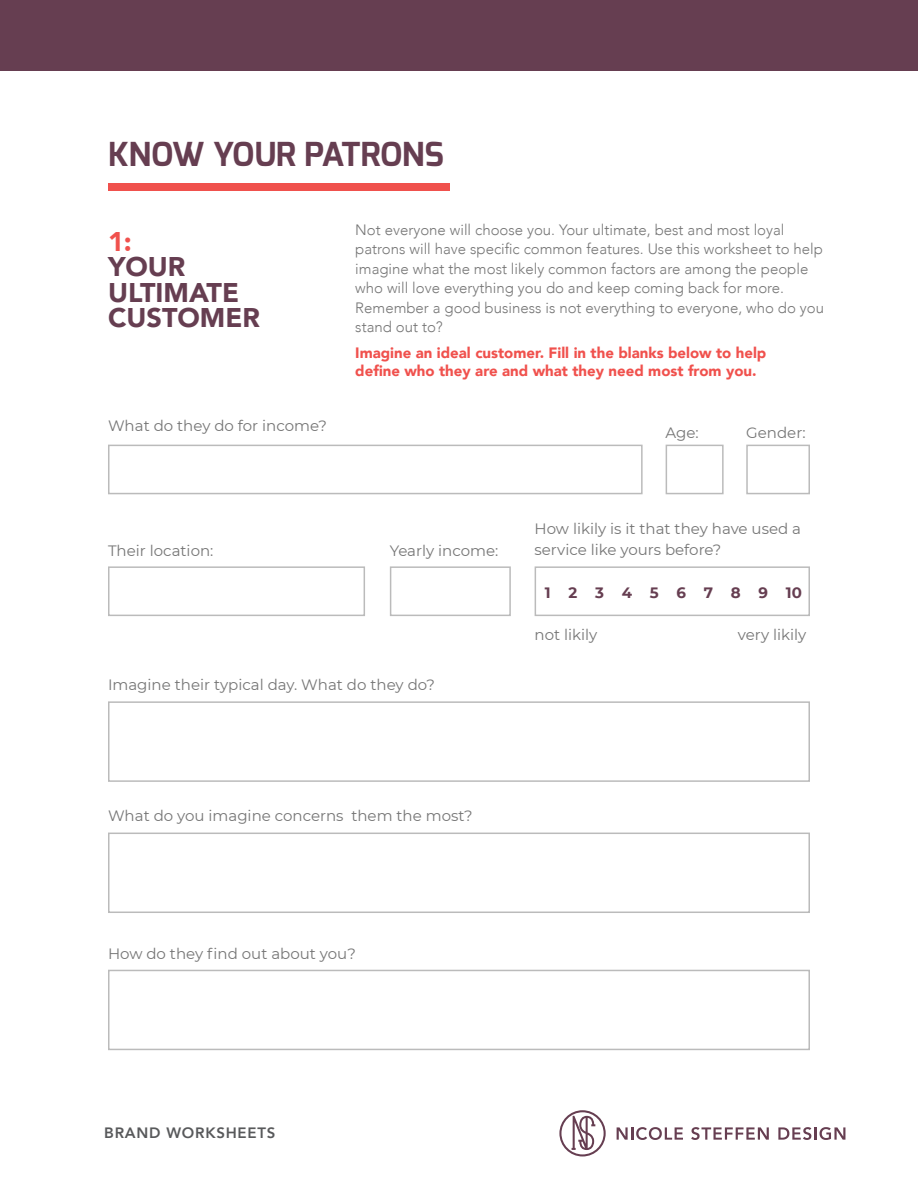
<style>
.page{position:relative;width:918px;height:1188px;background:#fff}
.page>*{position:absolute;margin:0;border:0;box-sizing:border-box;transform-origin:0 0}
.t1{font:700 33px "Exo";color:#663e51}
.t2{font:900 27px/25.5px "Avenir";color:#663e51}
.t3{font:900 27px "Avenir";color:#f0514d}
.t4{font:300 15px/19.5px "Avenir";color:#767676}
.t5{font:15px "Montserrat";color:#767676}
.t6{font:900 15px/18px "Avenir";color:#f0514d}
.t7{font:800 15px "Avenir";letter-spacing:.05em;color:#58595b}
.t8{font:700 15px "Montserrat";color:#663e51}
</style>
<div class="page">
<div style="left:108px;top:184px;width:341px;height:7px;background:#f0514d"></div>
<div style="left:108px;top:701px;width:702px;height:81px;border:2px solid #bbb"></div>
<div style="left:108px;top:833px;width:702px;height:80px;border:2px solid #bbb"></div>
<div style="left:108px;top:445px;width:535px;height:49px;border:2px solid #bbb"></div>
<div style="left:666px;top:445px;width:58px;height:49px;border:2px solid #bbb"></div>
<div style="left:108px;top:566px;width:257px;height:50px;border:2px solid #bbb"></div>
<div style="left:390px;top:566px;width:121px;height:50px;border:2px solid #bbb"></div>
<div style="left:535px;top:566px;width:275px;height:50px;border:2px solid #bbb"></div>
<div style="left:746px;top:445px;width:64px;height:49px;border:2px solid #bbb"></div>
<div style="left:108px;top:970px;width:702px;height:80px;border:2px solid #bbb"></div>
<svg style="left:559px;top:1110px;width:47px;height:46px"></svg>
<svg style="left:617px;top:1127px;width:66px;height:13px"></svg>
<svg style="left:691px;top:1127px;width:78px;height:13px"></svg>
<svg style="left:778px;top:1127px;width:67px;height:13px"></svg>
<div style="left:0;top:0;width:918px;height:70px;background:#663e51"></div>
<h1 class="t1" style="left:108px;top:133px;width:338px">KNOW YOUR PATRONS</h1>
<h2 class="t3" style="left:108px;top:218px;width:25px">1:</h2>
<h2 class="t2" style="left:108px;top:254px;width:153px">YOUR<br>ULTIMATE<br>CUSTOMER</h2>
<p class="t5" style="left:108px;top:415px;width:220px">What do they do for income?</p>
<p class="t4" style="left:355px;top:220px;width:470px">Not everyone will choose you. Your ultimate, best and most loyal patrons will have specific common features. Use this worksheet to help imagine what the most likely common factors are among the people who will love everything you do and keep coming back for more.<br>Remember a good business is not everything to everyone, who do you stand out to?</p>
<p class="t6" style="left:355px;top:343px;width:413px">Imagine an ideal customer. Fill in the blanks below to help define who they are and what they need most from you.</p>
<p class="t5" style="left:666px;top:423px;width:35px">Age:</p>
<p class="t5" style="left:746px;top:423px;width:61px">Gender:</p>
<p class="t5" style="left:108px;top:540px;width:107px">Their location:</p>
<p class="t5" style="left:535px;top:518px;width:268px">How likily is it that they have used a</p>
<p class="t5" style="left:390px;top:540px;width:110px">Yearly income:</p>
<p class="t5" style="left:535px;top:539px;width:188px">service like yours before?</p>
<p class="t8" style="left:545px;top:582px;width:259px">1 2 3 4 5 6 7 8 9 10</p>
<p class="t5" style="left:535px;top:624px;width:64px">not likily</p>
<p class="t5" style="left:738px;top:624px;width:70px">very likily</p>
<p class="t5" style="left:108px;top:674px;width:329px">Imagine their typical day. What do they do?</p>
<p class="t5" style="left:108px;top:805px;width:366px">What do you imagine concerns them the most?</p>
<p class="t5" style="left:108px;top:943px;width:249px">How do they find out about you?</p>
<p class="t7" style="left:104px;top:1121px;width:173px">BRAND WORKSHEETS</p>
</div>
